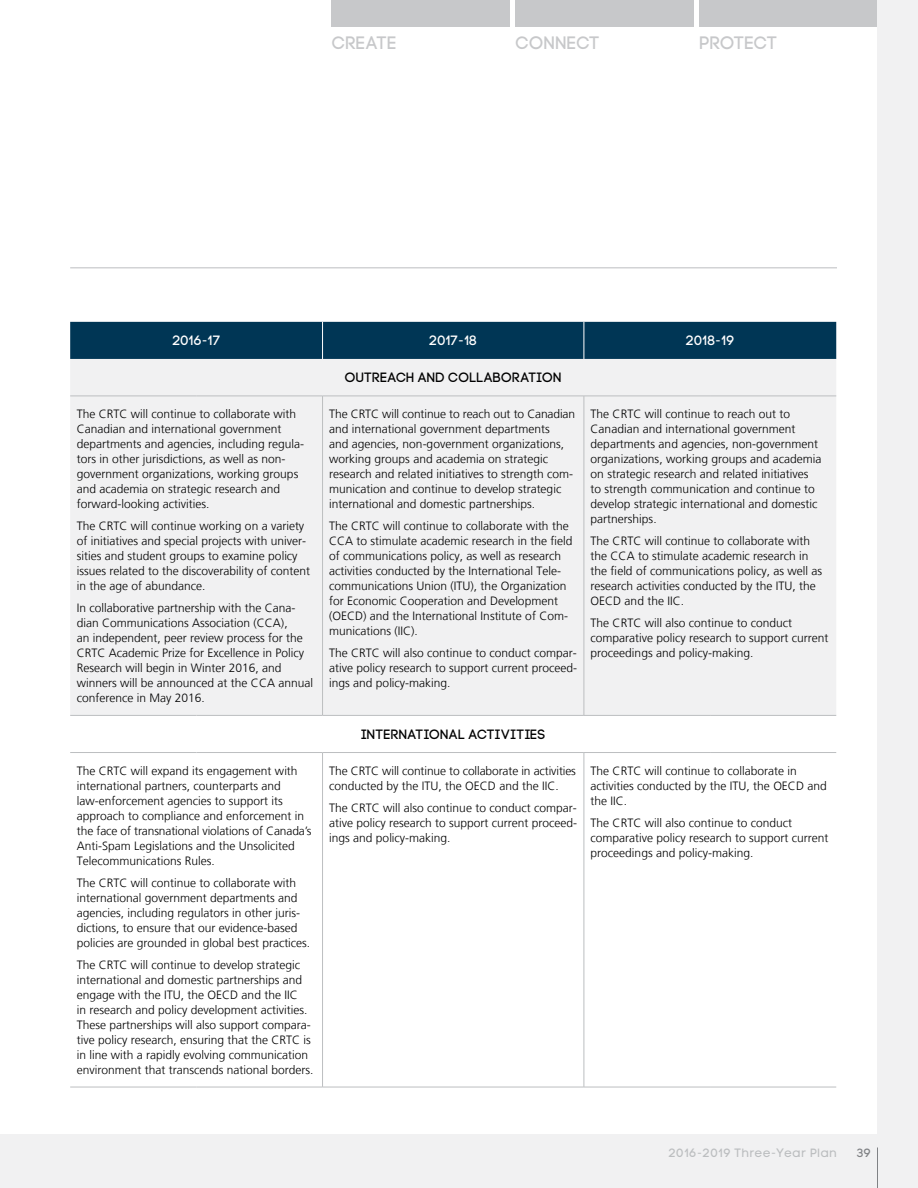
<style>
.page{position:relative;width:918px;height:1188px;background:#fff}
.page>*{position:absolute;margin:0;border:0;box-sizing:border-box;transform-origin:0 0}
.t1{font:18px "Code Pro";color:#c7c8ca}
.t2{font:13.5px "Code Pro";color:#000}
.t3{font:13.5px "Code Pro";letter-spacing:.015em;color:#fff}
.t4{font:300 12px/15px "Frutiger LT";color:#000}
.t5{font:12px "Code Pro LC";letter-spacing:.025em;color:#bcbec0}
.t6{font:12px "Code Pro";color:#808285}
</style>
<div class="page">
<div style="left:0;top:1134px;width:918px;height:54px;background:#f1f1f2"></div>
<div style="left:699px;top:0;width:179px;height:27px;background:#c7c8ca"></div>
<div style="left:516px;top:0;width:178px;height:27px;background:#c7c8ca"></div>
<div style="left:332px;top:0;width:178px;height:27px;background:#c7c8ca"></div>
<div style="left:878px;top:0;width:40px;height:1188px;background:#f1f1f2"></div>
<hr style="left:877px;top:1148px;width:1px;height:40px;background:#808285">
<hr style="left:70px;top:268px;width:767px;height:1px;background:#bcbec0">
<div style="left:70px;top:322px;width:766px;height:37px;background:#003655"></div>
<div style="left:70px;top:359px;width:766px;height:356px;background:#f1f1f2"></div>
<hr style="left:322px;top:396px;width:1px;height:319px;background:#bcbec0">
<hr style="left:584px;top:396px;width:1px;height:319px;background:#bcbec0">
<hr style="left:322px;top:753px;width:1px;height:334px;background:#bcbec0">
<hr style="left:584px;top:753px;width:1px;height:334px;background:#bcbec0">
<hr style="left:322px;top:322px;width:1px;height:37px;background:#fff">
<hr style="left:584px;top:322px;width:1px;height:37px;background:#fff">
<hr style="left:70px;top:396px;width:126px;height:1px;background:#bcbec0">
<hr style="left:196px;top:396px;width:127px;height:1px;background:#bcbec0">
<hr style="left:323px;top:396px;width:261px;height:1px;background:#bcbec0">
<hr style="left:584px;top:396px;width:126px;height:1px;background:#bcbec0">
<hr style="left:710px;top:396px;width:126px;height:1px;background:#bcbec0">
<hr style="left:70px;top:715px;width:126px;height:1px;background:#bcbec0">
<hr style="left:196px;top:715px;width:127px;height:1px;background:#bcbec0">
<hr style="left:323px;top:715px;width:261px;height:1px;background:#bcbec0">
<hr style="left:584px;top:715px;width:126px;height:1px;background:#bcbec0">
<hr style="left:710px;top:715px;width:126px;height:1px;background:#bcbec0">
<hr style="left:70px;top:752px;width:126px;height:1px;background:#bcbec0">
<hr style="left:196px;top:752px;width:127px;height:1px;background:#bcbec0">
<hr style="left:323px;top:752px;width:261px;height:1px;background:#bcbec0">
<hr style="left:584px;top:752px;width:126px;height:1px;background:#bcbec0">
<hr style="left:710px;top:752px;width:126px;height:1px;background:#bcbec0">
<hr style="left:70px;top:1087px;width:126px;height:1px;background:#bcbec0">
<hr style="left:196px;top:1087px;width:127px;height:1px;background:#bcbec0">
<hr style="left:323px;top:1087px;width:261px;height:1px;background:#bcbec0">
<hr style="left:584px;top:1087px;width:126px;height:1px;background:#bcbec0">
<hr style="left:710px;top:1087px;width:126px;height:1px;background:#bcbec0">
<h1 class="t1" style="left:332px;top:33px;width:66px">CREATE</h1>
<h1 class="t1" style="left:516px;top:33px;width:86px">CONNECT</h1>
<h1 class="t1" style="left:699px;top:33px;width:79px">PROTECT</h1>
<p class="t3" style="left:172px;top:333px;width:49px">2016-17</p>
<p class="t3" style="left:429px;top:333px;width:49px">2017-18</p>
<p class="t3" style="left:686px;top:333px;width:50px">2018-19</p>
<p class="t2" style="left:345px;top:370px;width:218px">OUTREACH AND COLLABORATION</p>
<p class="t4" style="left:77px;top:407px;width:229px">The CRTC will continue to collaborate with Canadian and international government departments and agencies, including regula&shy;tors in other jurisdictions, as well as non&shy;government organizations, working groups and academia on strategic research and forward-looking activities.</p>
<p class="t4" style="left:77px;top:519px;width:235px">The CRTC will continue working on a variety of initiatives and special projects with univer&shy;sities and student groups to examine policy issues related to the discoverability of content in the age of abundance.</p>
<p class="t4" style="left:77px;top:600px;width:238px">In collaborative partnership with the Cana&shy;dian Communications Association (CCA),<br>an independent, peer review process for the CRTC Academic Prize for Excellence in Policy Research will begin in Winter 2016, and winners will be announced at the CCA annual conference in May 2016.</p>
<p class="t4" style="left:591px;top:407px;width:232px">The CRTC will continue to reach out to Canadian and international government departments and agencies, non-government organizations, working groups and academia on strategic research and related initiatives to strength communication and continue to develop strategic international and domestic partnerships.</p>
<p class="t4" style="left:591px;top:534px;width:233px">The CRTC will continue to collaborate with the CCA to stimulate academic research in the field of communications policy, as well as research activities conducted by the ITU, the OECD and the IIC.</p>
<p class="t4" style="left:591px;top:615px;width:239px">The CRTC will also continue to conduct comparative policy research to support current proceedings and policy-making.</p>
<p class="t4" style="left:329px;top:407px;width:247px">The CRTC will continue to reach out to Canadian and international government departments<br>and agencies, non-government organizations, working groups and academia on strategic research and related initiatives to strength com&shy;munication and continue to develop strategic international and domestic partnerships.</p>
<p class="t4" style="left:329px;top:519px;width:245px">The CRTC will continue to collaborate with the CCA to stimulate academic research in the field of communications policy, as well as research activities conducted by the International Tele&shy;communications Union (ITU), the Organization for Economic Cooperation and Development (OECD) and the International Institute of Com&shy;munications (IIC).</p>
<p class="t4" style="left:329px;top:645px;width:249px;text-align:justify">The CRTC will also continue to conduct compar&shy;ative policy research to support current proceed&shy;ings and policy-making.</p>
<p class="t4" style="left:77px;top:764px;width:236px">The CRTC will expand its engagement with international partners, counterparts and law‑enforcement agencies to support its approach to compliance and enforcement in the face of transnational violations of Canada’s Anti-Spam Legislations and the Unsolicited Telecommunications Rules.</p>
<p class="t4" style="left:77px;top:875px;width:235px">The CRTC will continue to collaborate with international government departments and agencies, including regulators in other juris&shy;dictions, to ensure that our evidence-based policies are grounded in global best practices.</p>
<p class="t4" style="left:77px;top:957px;width:238px">The CRTC will continue to develop strategic international and domestic partnerships and engage with the ITU, the OECD and the IIC<br>in research and policy development activities.<br>These partnerships will also support compara&shy;tive policy research, ensuring that the CRTC is in line with a rapidly evolving communication environment that transcends national borders.</p>
<p class="t2" style="left:361px;top:727px;width:186px">INTERNATIONAL ACTIVITIES</p>
<p class="t4" style="left:329px;top:764px;width:248px">The CRTC will continue to collaborate in activities conducted by the ITU, the OECD and the IIC.</p>
<p class="t4" style="left:329px;top:800px;width:249px;text-align:justify">The CRTC will also continue to conduct compar&shy;ative policy research to support current proceed&shy;ings and policy-making.</p>
<p class="t4" style="left:591px;top:764px;width:238px">The CRTC will continue to collaborate in activities conducted by the ITU, the OECD and the IIC.</p>
<p class="t4" style="left:591px;top:815px;width:239px">The CRTC will also continue to conduct comparative policy research to support current proceedings and policy-making.</p>
<p class="t5" style="left:668px;top:1145px;width:170px">2016-2019 Three-Year Plan</p>
<p class="t6" style="left:857px;top:1146px;width:16px">39</p>
</div>
